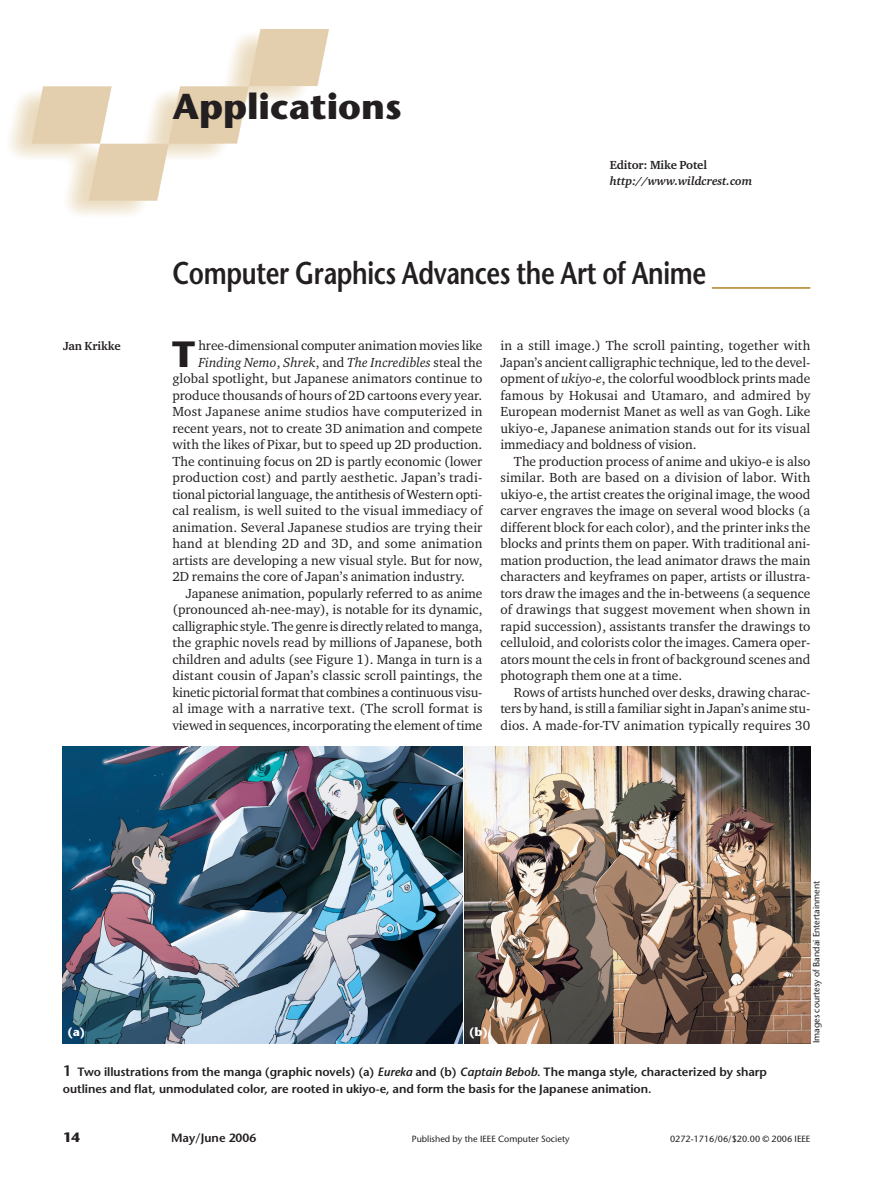
<style>
.page{position:relative;width:878px;height:1188px;background:#fff}
.page>*{position:absolute;margin:0;border:0;box-sizing:border-box;transform-origin:0 0}
.t1{font:700 36.45px "Stone Sans";color:#231f20}
.t2{font:700 36px "Stone Sans";color:#231f20}
.t3{font:600 31.5px "Stone Sans";letter-spacing:-.015em;color:#231f20;scale:.8 1}
.t4{font:13.5px/16.5px "Charter ITC";color:#231f20;text-align:justify}
.t5{font:13.5px "Charter ITC";letter-spacing:-.02em;color:#231f20}
.t6{font:italic 13.5px "Charter ITC";color:#231f20}
.t7{font:700 13.5px "Stone Sans";color:#231f20}
.t8{font:600 12px/16.5px "Stone Sans";letter-spacing:-.005em;color:#231f20}
.t9{font:700 12px "Charter ITC";letter-spacing:-.005em;color:#231f20}
.t10{font:italic 700 12px "Charter ITC";letter-spacing:-.005em;color:#231f20}
.t11{font:700 12px "Stone Sans";color:#fff}
.t12{font:9px "Stone Sans";color:#231f20}
.s1{color:#b58730}
.s2{font-style:normal}
.s3{font-style:italic}
.s4{font-size:15px}
</style>
<div class="page">
<img style="left:10px;top:29px;width:318px;height:186px">
<img style="left:63px;top:746px;width:399px;height:297px">
<img style="left:465px;top:746px;width:345px;height:297px">
<h2 class="t2" style="left:172px;top:93px;width:231px">Applications</h2>
<p class="t9" style="left:609px;top:159px;width:99px">Editor: Mike Potel</p>
<p class="t10" style="left:609px;top:175px;width:144px">http://www.wildcrest.com</p>
<p class="t9" style="left:63px;top:340px;width:59px">Jan Krikke</p>
<h3 class="t3" style="left:172px;top:261px;width:799px">Computer Graphics Advances the Art of Anime <span class="s1">________</span></h3>
<h1 class="t1" style="left:172px;top:340px;width:25px">T</h1>
<p class="t4" style="left:198px;top:338px;width:285px">hree-dimensional computer animation movies like</p>
<p class="t6" style="left:198px;top:356px;width:285px">Finding Nemo<span class="s2">,</span> Shrek<span class="s2">, and</span> The Incredibles <span class="s2">steal the</span></p>
<p class="t4" style="left:172px;top:371px;width:311px">global spotlight, but Japanese animators continue to</p>
<p class="t4" style="left:172px;top:387px;width:311px">produce thousands of hours of 2D cartoons every year.</p>
<p class="t4" style="left:172px;top:404px;width:311px">Most Japanese anime studios have computerized in</p>
<p class="t4" style="left:172px;top:420px;width:311px">recent years, not to create 3D animation and compete</p>
<p class="t4" style="left:172px;top:437px;width:311px">with the likes of Pixar, but to speed up 2D production.</p>
<p class="t4" style="left:172px;top:453px;width:311px">The continuing focus on 2D is partly economic (lower</p>
<p class="t4" style="left:172px;top:470px;width:311px">production cost) and partly aesthetic. Japan’s tradi-</p>
<p class="t4" style="left:172px;top:486px;width:311px">tional pictorial language, the antithesis of Western opti-</p>
<p class="t4" style="left:172px;top:503px;width:311px">cal realism, is well suited to the visual immediacy of</p>
<p class="t4" style="left:172px;top:519px;width:311px">animation. Several Japanese studios are trying their</p>
<p class="t4" style="left:172px;top:536px;width:311px">hand at blending 2D and 3D, and some animation</p>
<p class="t4" style="left:172px;top:552px;width:311px">artists are developing a new visual style. But for now,</p>
<p class="t4" style="left:172px;top:569px;width:294px">2D remains the core of Japan’s animation industry.</p>
<p class="t4" style="left:186px;top:585px;width:298px">Japanese animation, popularly referred to as anime</p>
<p class="t4" style="left:172px;top:602px;width:311px">(pronounced ah-nee-may), is notable for its dynamic,</p>
<p class="t4" style="left:172px;top:618px;width:311px">calligraphic style. The genre is directly related to manga,</p>
<p class="t4" style="left:172px;top:635px;width:311px">the graphic novels read by millions of Japanese, both</p>
<p class="t4" style="left:172px;top:651px;width:311px">children and adults (see Figure 1). Manga in turn is a</p>
<p class="t4" style="left:172px;top:668px;width:311px">distant cousin of Japan’s classic scroll paintings, the</p>
<p class="t5" style="left:172px;top:685px;width:311px">kinetic pictorial format that combines a continuous visu-</p>
<p class="t4" style="left:172px;top:701px;width:311px">al image with a narrative text. (The scroll format is</p>
<p class="t4" style="left:172px;top:717px;width:311px">viewed in sequences, incorporating the element of time</p>
<p class="t4" style="left:500px;top:338px;width:311px">in a still image.) The scroll painting, together with Japan’s ancient calligraphic technique, led to the devel&shy;opment of <span class="s3">ukiyo-e</span>, the colorful woodblock prints made famous by Hokusai and Utamaro, and admired by European modernist Manet as well as van Gogh. Like ukiyo-e, Japanese animation stands out for its visual immediacy and boldness of vision.</p>
<p class="t4" style="left:500px;top:453px;width:311px;text-indent:14px">The production process of anime and ukiyo-e is also similar. Both are based on a division of labor. With ukiyo-e, the artist creates the original image, the wood carver engraves the image on several wood blocks (a different block for each color), and the printer inks the blocks and prints them on paper. With traditional ani&shy;mation production, the lead animator draws the main characters and keyframes on paper, artists or illustra&shy;tors draw the images and the in-betweens (a sequence of drawings that suggest movement when shown in rapid succession), assistants transfer the drawings to celluloid, and colorists color the images. Camera oper&shy;ators mount the cels in front of background scenes and photograph them one at a time.</p>
<p class="t4" style="left:500px;top:684px;width:311px;text-indent:14px">Rows of artists hunched over desks, drawing charac&shy;ters by hand, is still a familiar sight in Japan’s anime stu&shy;dios. A made-for-TV animation typically requires 30</p>
<p class="t11" style="left:68px;top:1027px;width:19px">(a)</p>
<p class="t11" style="left:469px;top:1027px;width:20px">(b)</p>
<p class="t8" style="left:63px;top:1065px;width:705px"><span class="s4">1</span> Two illustrations from the manga (graphic novels) (a) <span class="s3">Eureka</span> and (b) <span class="s3">Captain Bebob</span>. The manga style, characterized by sharp outlines and flat, unmodulated color, are rooted in ukiyo-e, and form the basis for the Japanese animation.</p>
<p class="t12" style="left:812px;top:1043px;width:164px;rotate:-90deg">Images courtesy of Bandai Entertainment</p>
<p class="t7" style="left:63px;top:1132px;width:19px">14</p>
<p class="t8" style="left:171px;top:1131px;width:87px">May/June 2006</p>
<p class="t12" style="left:412px;top:1136px;width:159px">Published by the IEEE Computer Society</p>
<p class="t12" style="left:670px;top:1136px;width:142px">0272-1716/06/$20.00 © 2006 IEEE</p>
</div>
